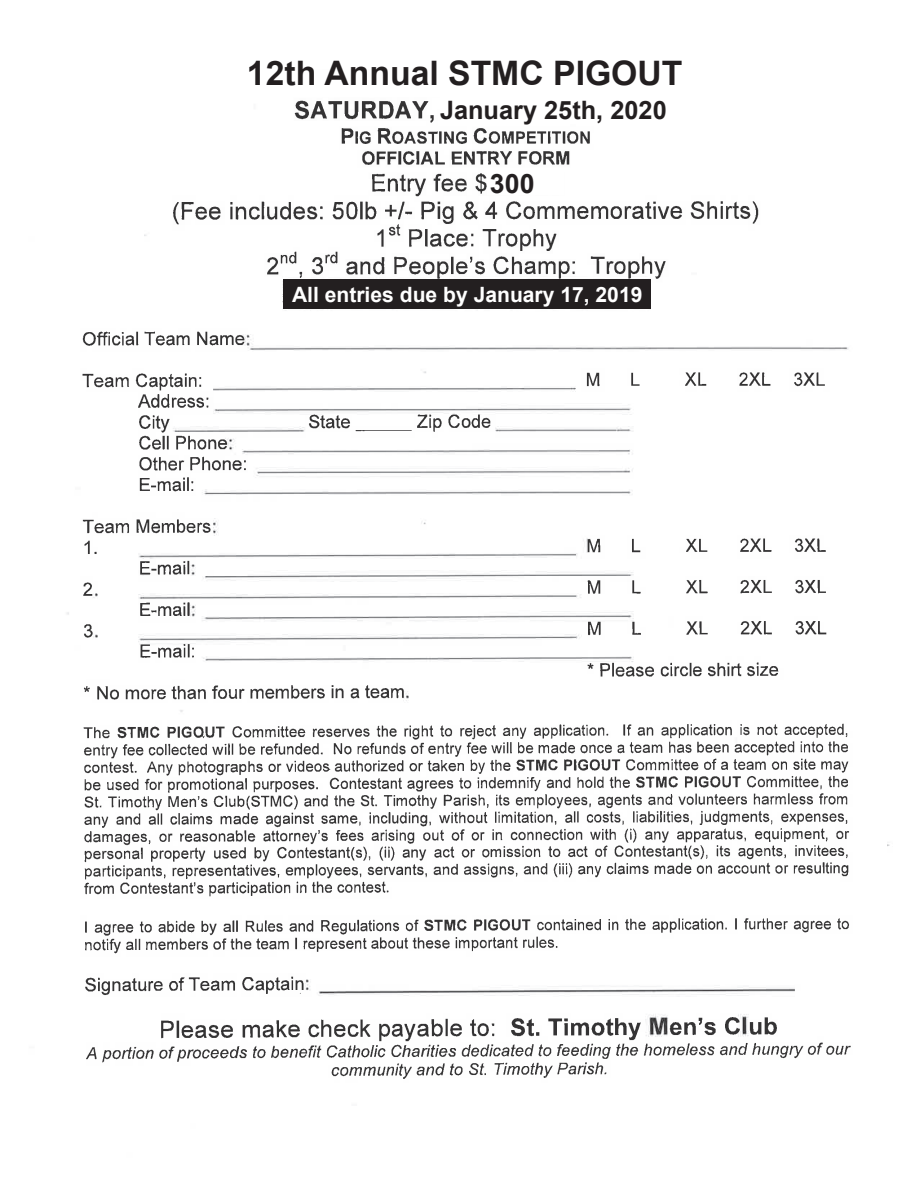
<style>
.page{position:relative;width:918px;height:1188px;background:#fff}
.page>*{position:absolute;margin:0;border:0;box-sizing:border-box;transform-origin:0 0}
.t1{font:700 33.75px "Arial";color:#231f20}
.t2{font:700 26.7px "Arial";color:#231f20}
.t3{font:700 25.35px "Arial";color:#231f20}
.t4{font:700 21.15px "Arial";color:#fff}
</style>
<div class="page">
<img style="left:82px;top:100px;width:769px;height:979px">
<div style="left:440px;top:97px;width:200px;height:27px;background:#fff"></div>
<div style="left:487px;top:171px;width:77px;height:24px;background:#fff"></div>
<div style="left:283px;top:279px;width:368px;height:30px;background:#231f20"></div>
<h1 class="t1" style="left:247px;top:51px;width:437px">12th Annual STMC PIGOUT</h1>
<p class="t3" style="left:440px;top:93px;width:228px">January 25th, 2020</p>
<p class="t2" style="left:490px;top:166px;width:46px">300</p>
<p class="t4" style="left:292px;top:280px;width:352px">All entries due by January 17, 2019</p>
</div>
